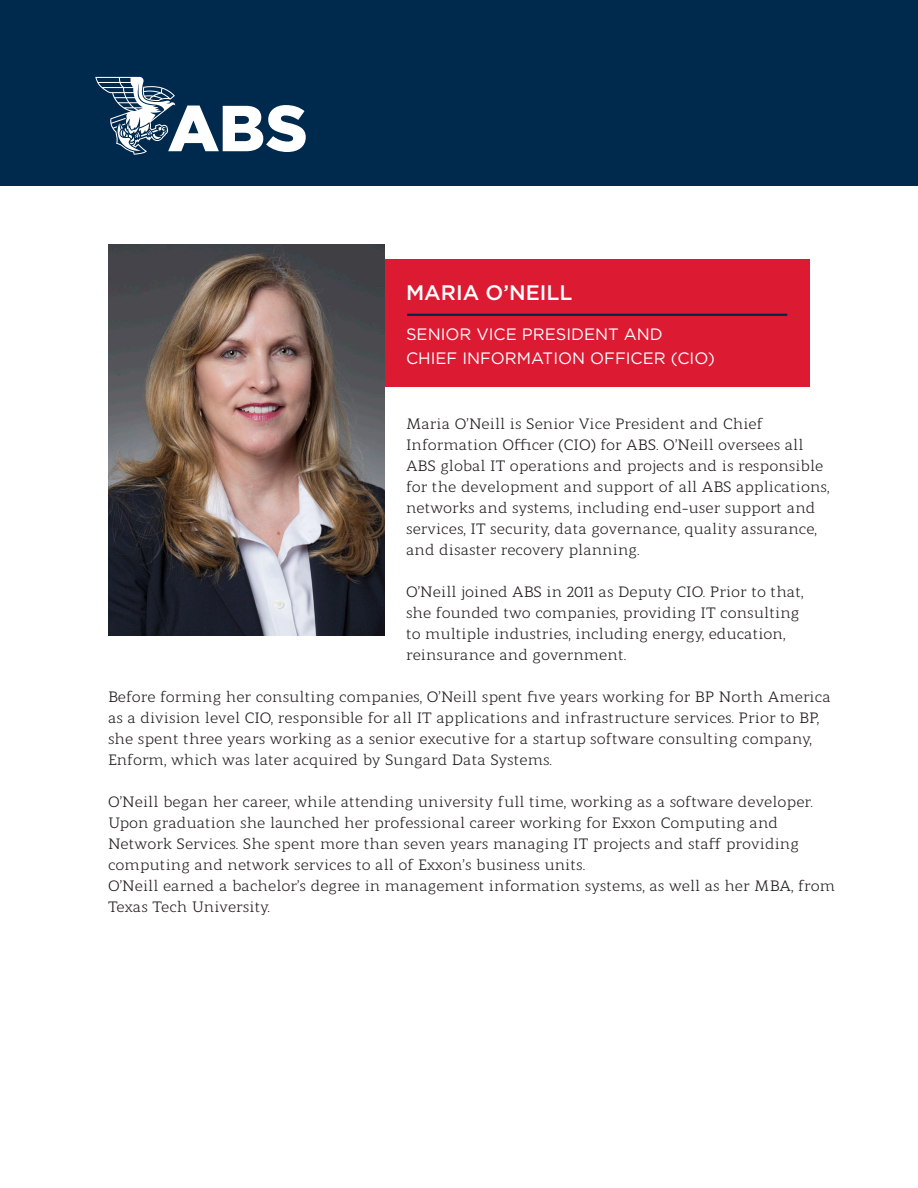
<style>
.page{position:relative;width:918px;height:1188px;background:#fff}
.page>*{position:absolute;margin:0;border:0;box-sizing:border-box;transform-origin:0 0}
.Name-2{font:500 21px "Gotham";color:#fff}
.Title-2{font:16.5px/24px "Gotham";color:#fff}
.Text{font:15px/21px "Modum";color:#231f20}
</style>
<div class="page">
<div style="left:0;top:0;width:918px;height:186px;background:#00294e"></div>
<div style="left:134px;top:260px;width:676px;height:127px;background:#dc1a32"></div>
<svg style="left:95px;top:77px;width:211px;height:78px"></svg>
<hr style="left:407px;top:314px;width:380px;height:2px;background:#00294e">
<img style="left:108px;top:244px;width:276px;height:391px">
<p class="Name-2" style="left:406px;top:279px;width:168px">MARIA O’NEILL</p>
<p class="Title-2" style="left:406px;top:322px;width:311px">SENIOR VICE PRESIDENT AND<br>CHIEF INFORMATION OFFICER (CIO)</p>
<p class="Text" style="left:406px;top:411px;width:425px">Maria O’Neill is Senior Vice President and Chief Information Officer (CIO) for ABS. O’Neill oversees all ABS global IT operations and projects and is responsible for the development and support of all ABS applications, networks and systems, including end-user support and services, IT security, data governance, quality assurance, and disaster recovery planning.</p>
<p class="Text" style="left:406px;top:579px;width:399px">O’Neill joined ABS in 2011 as Deputy CIO. Prior to that, she founded two companies, providing IT consulting to multiple industries, including energy, education, reinsurance and government.</p>
<p class="Text" style="left:108px;top:684px;width:724px">Before forming her consulting companies, O’Neill spent five years working for BP North America as a division level CIO, responsible for all IT applications and infrastructure services. Prior to BP, she spent three years working as a senior executive for a startup software consulting company, Enform, which was later acquired by Sungard Data Systems.</p>
<p class="Text" style="left:108px;top:789px;width:706px">O’Neill began her career, while attending university full time, working as a software developer.<br>Upon graduation she launched her professional career working for Exxon Computing and Network Services. She spent more than seven years managing IT projects and staff providing computing and network services to all of Exxon’s business units.</p>
<p class="Text" style="left:108px;top:873px;width:729px">O’Neill earned a bachelor’s degree in management information systems, as well as her MBA, from<br>Texas Tech University.</p>
</div>
